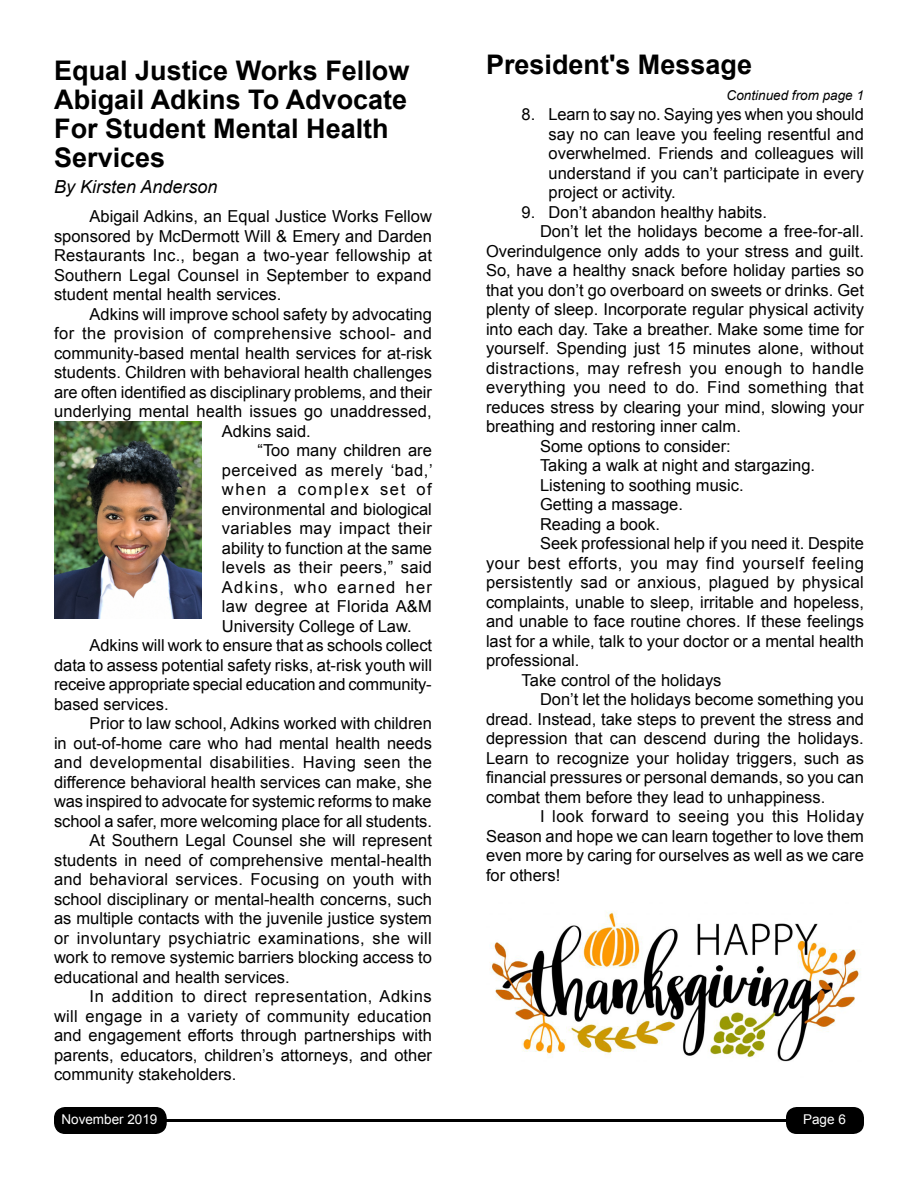
<style>
.page{position:relative;width:918px;height:1188px;background:#fff}
.page>*{position:absolute;margin:0;border:0;box-sizing:border-box;transform-origin:0 0}
.t1{font:700 27px/29.2px "Arial";color:#000}
.t2{font:italic 18px "Arial";color:#000}
.t3{font:16.5px/19.5px "Arial";color:#000;text-align:justify}
.t4{font:16.5px "Arial";letter-spacing:.025em;color:#000}
.t5{font:16.5px "Arial";letter-spacing:.02em;color:#000}
.t6{font:16.5px "Arial";letter-spacing:.03em;color:#000}
.t7{font:16.5px "Arial";letter-spacing:.035em;color:#000}
.t8{font:16.5px "Arial";letter-spacing:.085em;color:#000}
.t9{font:16.5px "Arial";letter-spacing:.1em;color:#000}
.t10{font:italic 13.5px "Arial";color:#000}
.t11{font:13.5px "Arial";color:#fff}
</style>
<div class="page">
<div style="left:55px;top:1108px;width:111px;height:25px;background:#000;border-radius:10px"></div>
<div style="left:54px;top:1107px;width:113px;height:27px;border:2px solid #000;border-radius:10px"></div>
<div style="left:786px;top:1107px;width:78px;height:27px;background:#000;border-radius:11px"></div>
<hr style="left:81px;top:1119px;width:736px;height:3px;background:#000">
<img style="left:54px;top:422px;width:148px;height:197px">
<img style="left:489px;top:912px;width:371px;height:150px">
<h1 class="t1" style="left:54px;top:56px;width:357px">Equal Justice Works Fellow<br>Abigail Adkins To Advocate<br>For Student Mental Health<br>Services</h1>
<p class="t2" style="left:54px;top:175px;width:165px">By Kirsten Anderson</p>
<p class="t3" style="left:54px;top:207px;width:380px;text-indent:36px">Abigail Adkins, an Equal Justice Works Fellow sponsored by McDermott Will &amp; Emery and Darden Restaurants Inc., began a two-year fellowship at Southern Legal Counsel in September to expand student mental health services.</p>
<p class="t3" style="left:90px;top:304px;width:344px">Adkins will improve school safety by advocating</p>
<p class="t6" style="left:54px;top:322px;width:380px">for the provision of comprehensive school- and</p>
<p class="t3" style="left:54px;top:343px;width:379px">community-based mental health services for at-risk</p>
<p class="t3" style="left:54px;top:363px;width:379px">students. Children with behavioral health challenges</p>
<p class="t3" style="left:54px;top:382px;width:380px">are often identified as disciplinary problems, and their</p>
<p class="t3" style="left:54px;top:402px;width:379px">underlying mental health issues go unaddressed,</p>
<p class="t3" style="left:222px;top:421px;width:90px">Adkins said.</p>
<p class="t3" style="left:258px;top:441px;width:176px">“Too many children are</p>
<p class="t6" style="left:222px;top:459px;width:212px">perceived as merely ‘bad,’</p>
<p class="t9" style="left:222px;top:478px;width:212px">when a complex set of</p>
<p class="t3" style="left:222px;top:499px;width:212px">environmental and biological</p>
<p class="t6" style="left:222px;top:517px;width:212px">variables may impact their</p>
<p class="t3" style="left:222px;top:538px;width:212px">ability to function at the same</p>
<p class="t5" style="left:222px;top:556px;width:212px">levels as their peers,” said</p>
<p class="t8" style="left:222px;top:576px;width:212px">Adkins, who earned her</p>
<p class="t5" style="left:222px;top:595px;width:212px">law degree at Florida A&amp;M</p>
<p class="t3" style="left:222px;top:616px;width:191px">University College of Law.</p>
<p class="t3" style="left:90px;top:636px;width:344px">Adkins will work to ensure that as schools collect</p>
<p class="t3" style="left:54px;top:655px;width:379px">data to assess potential safety risks, at-risk youth will</p>
<p class="t3" style="left:54px;top:675px;width:379px">receive appropriate special education and community-</p>
<p class="t3" style="left:54px;top:694px;width:116px">based services.</p>
<p class="t3" style="left:90px;top:714px;width:344px">Prior to law school, Adkins worked with children</p>
<p class="t3" style="left:54px;top:733px;width:379px">in out-of-home care who had mental health needs</p>
<p class="t4" style="left:54px;top:751px;width:380px">and developmental disabilities. Having seen the</p>
<p class="t3" style="left:54px;top:772px;width:379px">difference behavioral health services can make, she</p>
<p class="t3" style="left:54px;top:792px;width:379px">was inspired to advocate for systemic reforms to make</p>
<p class="t3" style="left:54px;top:811px;width:380px">school a safer, more welcoming place for all students.</p>
<p class="t3" style="left:90px;top:831px;width:344px">At Southern Legal Counsel she will represent</p>
<p class="t3" style="left:54px;top:850px;width:379px">students in need of comprehensive mental-health</p>
<p class="t3" style="left:54px;top:870px;width:379px">and behavioral services. Focusing on youth with</p>
<p class="t3" style="left:54px;top:889px;width:379px">school disciplinary or mental-health concerns, such</p>
<p class="t3" style="left:54px;top:909px;width:379px">as multiple contacts with the juvenile justice system</p>
<p class="t4" style="left:54px;top:927px;width:379px">or involuntary psychiatric examinations, she will</p>
<p class="t3" style="left:54px;top:948px;width:379px">work to remove systemic barriers blocking access to</p>
<p class="t3" style="left:54px;top:967px;width:237px">educational and health services.</p>
<p class="t7" style="left:90px;top:986px;width:344px">In addition to direct representation, Adkins</p>
<p class="t5" style="left:54px;top:1005px;width:379px">will engage in a variety of community education</p>
<p class="t3" style="left:54px;top:1026px;width:380px">and engagement efforts through partnerships with</p>
<p class="t3" style="left:54px;top:1045px;width:380px">parents, educators, children’s attorneys, and other</p>
<p class="t3" style="left:54px;top:1065px;width:184px">community stakeholders.</p>
<h1 class="t1" style="left:486px;top:50px;width:268px">President's Message</h1>
<p class="t10" style="left:727px;top:86px;width:139px">Continued from page 1</p>
<p class="t3" style="left:549px;top:105px;width:317px;text-indent:-27px">8. Learn to say no. Saying yes when you should say no can leave you feeling resentful and overwhelmed. Friends and colleagues will understand if you can’t participate in every project or activity.</p>
<p class="t3" style="left:522px;top:202px;width:247px">9. Don’t abandon healthy habits.</p>
<p class="t3" style="left:540px;top:222px;width:325px">Don’t let the holidays become a free-for-all.</p>
<p class="t3" style="left:486px;top:241px;width:379px">Overindulgence only adds to your stress and guilt.</p>
<p class="t3" style="left:486px;top:261px;width:379px">So, have a healthy snack before holiday parties so</p>
<p class="t3" style="left:486px;top:280px;width:380px">that you don’t go overboard on sweets or drinks. Get</p>
<p class="t3" style="left:486px;top:300px;width:379px">plenty of sleep. Incorporate regular physical activity</p>
<p class="t3" style="left:486px;top:319px;width:380px">into each day. Take a breather. Make some time for</p>
<p class="t3" style="left:486px;top:339px;width:379px">yourself. Spending just 15 minutes alone, without</p>
<p class="t6" style="left:486px;top:357px;width:380px">distractions, may refresh you enough to handle</p>
<p class="t4" style="left:486px;top:376px;width:379px">everything you need to do. Find something that</p>
<p class="t3" style="left:486px;top:397px;width:379px">reduces stress by clearing your mind, slowing your</p>
<p class="t3" style="left:486px;top:417px;width:256px">breathing and restoring inner calm.</p>
<p class="t3" style="left:540px;top:436px;width:192px">Some options to consider:</p>
<p class="t3" style="left:540px;top:456px;width:277px">Taking a walk at night and stargazing.</p>
<p class="t3" style="left:540px;top:475px;width:205px">Listening to soothing music.</p>
<p class="t3" style="left:540px;top:495px;width:145px">Getting a massage.</p>
<p class="t3" style="left:540px;top:514px;width:122px">Reading a book.</p>
<p class="t3" style="left:540px;top:534px;width:325px">Seek professional help if you need it. Despite</p>
<p class="t7" style="left:486px;top:552px;width:379px">your best efforts, you may find yourself feeling</p>
<p class="t5" style="left:486px;top:571px;width:379px">persistently sad or anxious, plagued by physical</p>
<p class="t3" style="left:486px;top:592px;width:379px">complaints, unable to sleep, irritable and hopeless,</p>
<p class="t3" style="left:486px;top:612px;width:379px">and unable to face routine chores. If these feelings</p>
<p class="t3" style="left:486px;top:631px;width:380px">last for a while, talk to your doctor or a mental health</p>
<p class="t3" style="left:486px;top:651px;width:95px">professional.</p>
<p class="t3" style="left:522px;top:670px;width:201px">Take control of the holidays</p>
<p class="t3" style="left:540px;top:690px;width:325px">Don’t let the holidays become something you</p>
<p class="t3" style="left:486px;top:709px;width:380px">dread. Instead, take steps to prevent the stress and</p>
<p class="t3" style="left:486px;top:729px;width:379px">depression that can descend during the holidays.</p>
<p class="t3" style="left:486px;top:748px;width:380px">Learn to recognize your holiday triggers, such as</p>
<p class="t3" style="left:486px;top:768px;width:379px">financial pressures or personal demands, so you can</p>
<p class="t3" style="left:486px;top:787px;width:341px">combat them before they lead to unhappiness.</p>
<p class="t4" style="left:540px;top:806px;width:326px">I look forward to seeing you this Holiday</p>
<p class="t3" style="left:486px;top:826px;width:379px">Season and hope we can learn together to love them</p>
<p class="t3" style="left:486px;top:846px;width:379px">even more by caring for ourselves as well as we care</p>
<p class="t3" style="left:486px;top:865px;width:76px">for others!</p>
<p class="t11" style="left:61px;top:1111px;width:98px">November 2019</p>
<p class="t11" style="left:803px;top:1111px;width:44px">Page 6</p>
</div>
